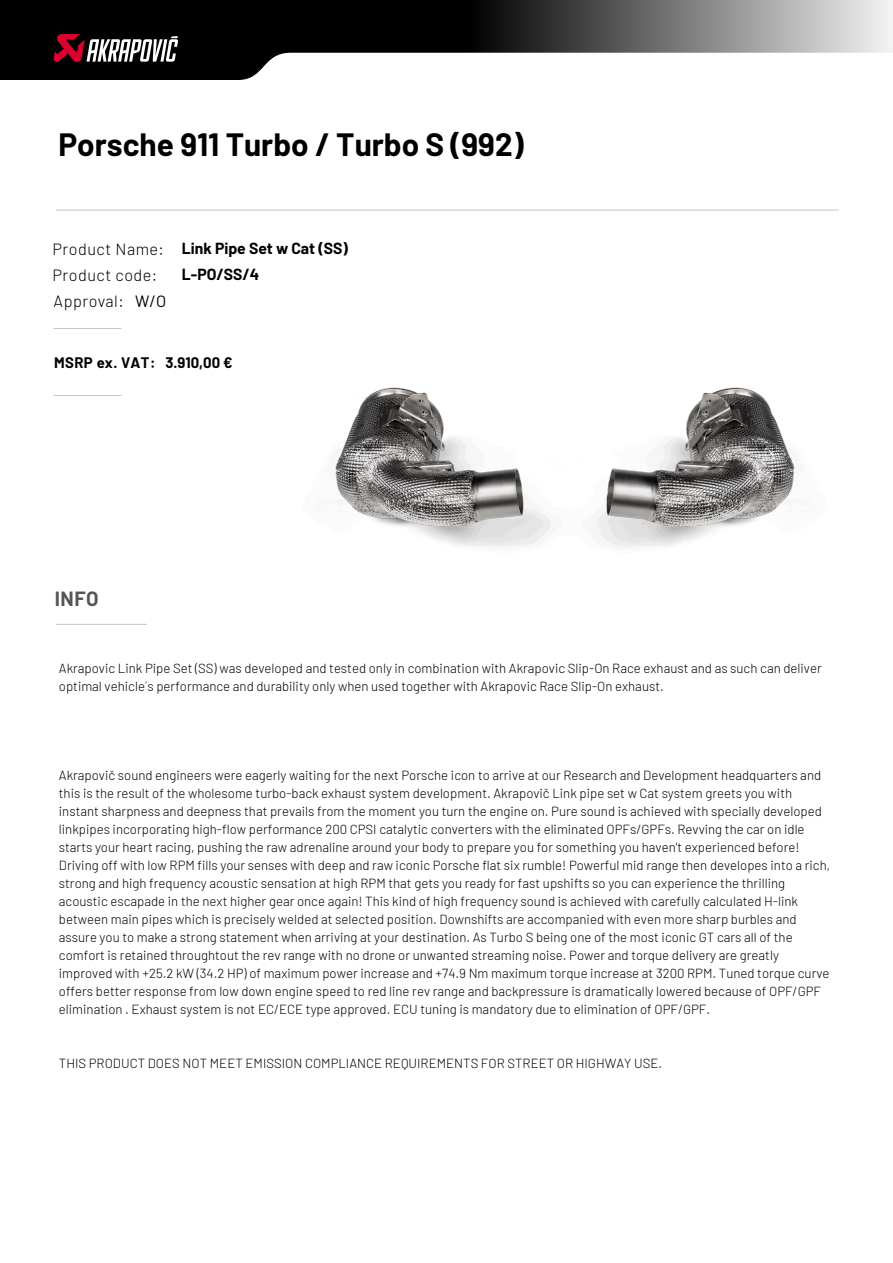
<style>
.page{position:relative;width:893px;height:1263px;background:#fff}
.page>*{position:absolute;margin:0;border:0;box-sizing:border-box;transform-origin:0 0}
.t1{font:700 31.5px "Barlow";color:#000}
.t2{font:700 20.1px "Barlow";color:#565656}
.t3{font:16.35px "Barlow";color:#000}
.t4{font:300 16.2px "Barlow";letter-spacing:.03em;color:#000}
.t5{font:700 15.75px/26.4px "Barlow";color:#000}
.t6{font:700 14.85px "Barlow";letter-spacing:.03em;color:#000}
.t7{font:700 14.85px "Barlow";color:#000}
.t8{font:300 13.2px/18px "Barlow";color:#000}
</style>
<div class="page">
<img style="left:307px;top:387px;width:509px;height:161px">
<svg style="left:0;top:0;width:893px;height:80px"></svg>
<svg style="left:53px;top:34px;width:125px;height:29px"></svg>
<hr style="left:54px;top:328px;width:67px;height:1px;background:#c3c6c7">
<hr style="left:54px;top:395px;width:67px;height:1px;background:#c3c6c7">
<hr style="left:56px;top:624px;width:91px;height:1px;background:#c3c6c7">
<hr style="left:56px;top:210px;width:783px;height:1px;background:#c3c6c7">
<h1 class="t1" style="left:58px;top:125px;width:467px">Porsche 911 Turbo / Turbo S (992)</h1>
<p class="t4" style="left:53px;top:237px;width:113px">Product Name:</p>
<p class="t4" style="left:53px;top:263px;width:106px">Product code:</p>
<p class="t4" style="left:54px;top:290px;width:72px">Approval:</p>
<p class="t3" style="left:135px;top:291px;width:33px">W/O</p>
<p class="t5" style="left:182px;top:234px;width:167px">Link Pipe Set w Cat (SS)<br>L-PO/SS/4</p>
<p class="t6" style="left:54px;top:352px;width:103px">MSRP ex. VAT:</p>
<p class="t7" style="left:165px;top:353px;width:69px">3.910,00 €</p>
<h2 class="t2" style="left:55px;top:584px;width:45px">INFO</h2>
<p class="t8" style="left:59px;top:658px;width:764px">Akrapovic Link Pipe Set (SS) was developed and tested only in combination with Akrapovic Slip-On Race exhaust and as such can deliver optimal vehicle´s performance and durability only when used together with Akrapovic Race Slip-On exhaust.</p>
<p class="t8" style="left:59px;top:766px;width:773px">Akrapovič sound engineers were eagerly waiting for the next Porsche icon to arrive at our Research and Development headquarters and this is the result of the wholesome turbo-back exhaust system development. Akrapovič Link pipe set w Cat system greets you with instant sharpness and deepness that prevails from the moment you turn the engine on. Pure sound is achieved with specially developed linkpipes incorporating high-flow performance 200 CPSI catalytic converters with the eliminated OPFs/GPFs. Revving the car on idle starts your heart racing, pushing the raw adrenaline around your body to prepare you for something you haven't experienced before!<br>Driving off with low RPM fills your senses with deep and raw iconic Porsche flat six rumble! Powerful mid range then developes into a rich, strong and high frequency acoustic sensation at high RPM that gets you ready for fast upshifts so you can experience the thrilling acoustic escapade in the next higher gear once again! This kind of high frequency sound is achieved with carefully calculated H-link between main pipes which is precisely welded at selected position. Downshifts are accompanied with even more sharp burbles and assure you to make a strong statement when arriving at your destination. As Turbo S being one of the most iconic GT cars all of the comfort is retained throughtout the rev range with no drone or unwanted streaming noise. Power and torque delivery are greatly improved with +25.2 kW (34.2 HP) of maximum power increase and +74.9 Nm maximum torque increase at 3200 RPM. Tuned torque curve offers better response from low down engine speed to red line rev range and backpressure is dramatically lowered because of OPF/GPF elimination . Exhaust system is not EC/ECE type approved. ECU tuning is mandatory due to elimination of OPF/GPF.</p>
<p class="t8" style="left:59px;top:1054px;width:605px">THIS PRODUCT DOES NOT MEET EMISSION COMPLIANCE REQUIREMENTS FOR STREET OR HIGHWAY USE.</p>
</div>
